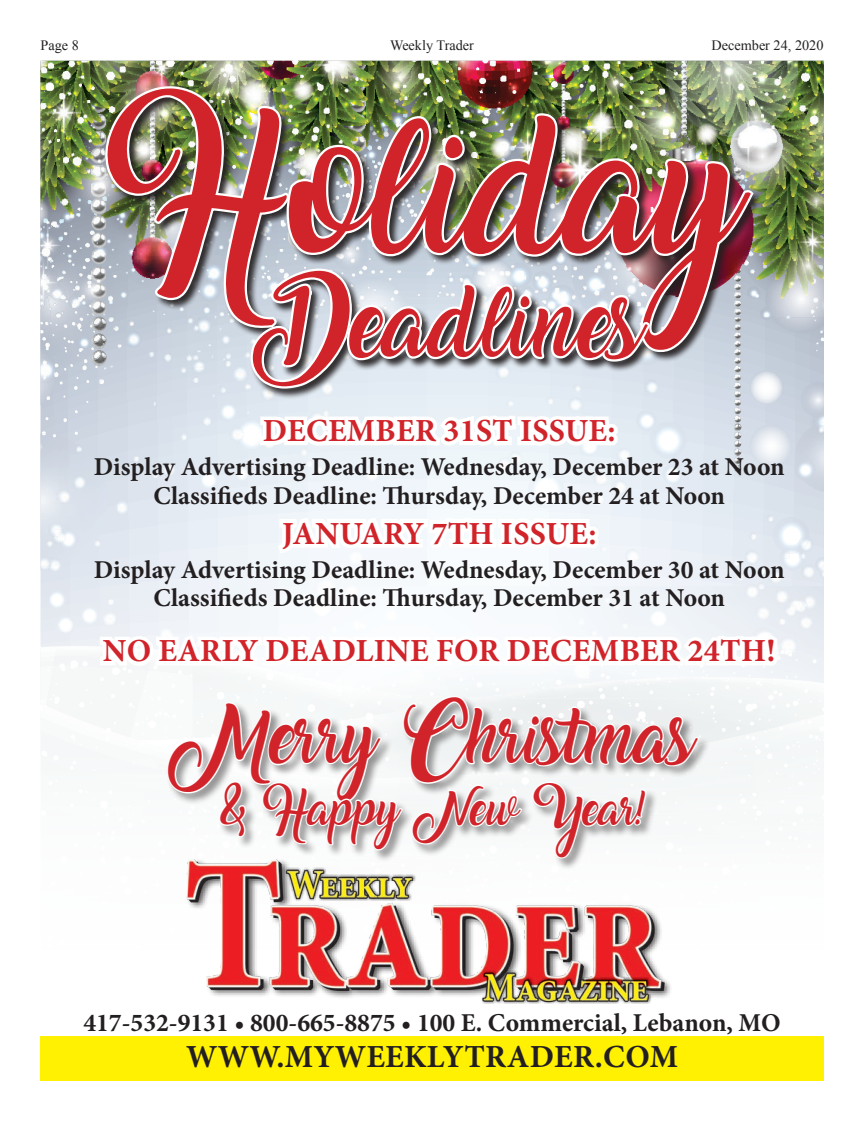
<style>
.page{position:relative;width:864px;height:1121px;background:#fff}
.page>*{position:absolute;margin:0;border:0;box-sizing:border-box;transform-origin:0 0}
.t1{font:122.25px "Amarillo";color:#d1232a}
.t2{font:63.45px "Amarillo";color:#d1232a}
.t3{font:48.9px "Amarillo";color:#d1232a}
.t4{font:700 32.1px "Minion Pro";letter-spacing:.01em;color:#d1232a}
.t5{font:700 32.1px "Minion Pro";letter-spacing:.01em;color:#231f20}
.t6{font:30.9px "Amarillo";color:#d1232a}
.t7{font:700 25.8px/28.3px "Minion Pro";color:#231f20;text-align:center}
.t8{font:14.25px "Times New Roman";color:#231f20}
</style>
<div class="page">
<div style="left:40px;top:1036px;width:784px;height:44px;background:#fff101"></div>
<img style="left:40px;top:61px;width:784px;height:451px">
<svg style="left:99px;top:379px;width:5px;height:5px"></svg>
<svg style="left:153px;top:401px;width:3px;height:5px"></svg>
<svg style="left:293px;top:61px;width:5px;height:4px"></svg>
<svg style="left:483px;top:61px;width:13px;height:6px"></svg>
<svg style="left:514px;top:62px;width:7px;height:10px"></svg>
<img style="left:40px;top:377px;width:16px;height:28px">
<img style="left:43px;top:308px;width:60px;height:60px">
<svg style="left:91px;top:316px;width:14px;height:53px"></svg>
<img style="left:40px;top:433px;width:67px;height:79px">
<img style="left:40px;top:308px;width:11px;height:9px">
<svg style="left:40px;top:352px;width:11px;height:7px"></svg>
<img style="left:795px;top:426px;width:29px;height:66px">
<img style="left:750px;top:425px;width:41px;height:42px;border-radius:21px">
<img style="left:55px;top:489px;width:17px;height:15px">
<img style="left:528px;top:471px;width:36px;height:37px;border-radius:18px">
<svg style="left:151px;top:471px;width:8px;height:7px"></svg>
<svg style="left:813px;top:417px;width:11px;height:17px"></svg>
<img style="left:794px;top:465px;width:2px;height:15px">
<img style="left:796px;top:459px;width:19px;height:21px">
<img style="left:71px;top:474px;width:16px;height:15px">
<svg style="left:132px;top:454px;width:7px;height:8px"></svg>
<svg style="left:75px;top:445px;width:7px;height:7px"></svg>
<svg style="left:40px;top:431px;width:6px;height:21px"></svg>
<img style="left:196px;top:478px;width:23px;height:11px">
<img style="left:160px;top:461px;width:16px;height:15px">
<img style="left:233px;top:478px;width:17px;height:2px">
<img style="left:363px;top:478px;width:17px;height:3px">
<img style="left:114px;top:500px;width:15px;height:12px">
<img style="left:612px;top:479px;width:15px;height:15px;border-radius:7px">
<img style="left:593px;top:471px;width:15px;height:15px;border-radius:7px">
<img style="left:590px;top:492px;width:15px;height:14px">
<svg style="left:580px;top:494px;width:9px;height:7px"></svg>
<img style="left:662px;top:464px;width:21px;height:20px;border-radius:10px">
<img style="left:40px;top:61px;width:73px;height:247px">
<img style="left:40px;top:317px;width:55px;height:35px">
<img style="left:756px;top:317px;width:68px;height:100px">
<img style="left:206px;top:964px;width:465px;height:40px">
<div style="left:105px;top:86px;width:659px;height:313px;background:#231f20;opacity:.92"></div>
<img style="left:103px;top:83px;width:77px;height:248px">
<img style="left:180px;top:80px;width:576px;height:398px">
<svg style="left:40px;top:512px;width:784px;height:452px"></svg>
<p class="t8" style="left:40px;top:36px;width:40px">Page 8</p>
<p class="t8" style="left:390px;top:36px;width:85px">Weekly Trader</p>
<p class="t8" style="left:712px;top:36px;width:113px">December 24, 2020</p>
<p class="t1" style="left:101px;top:140px;width:640px">Holiday</p>
<p class="t2" style="left:262px;top:298px;width:382px">Deadlines</p>
<p class="t4" style="left:263px;top:408px;width:354px">DECEMBER 31ST ISSUE:</p>
<p class="t7" style="left:94px;top:452px;width:692px">Display Advertising Deadline: Wednesday, December 23 at Noon<br>Classifieds Deadline: Thursday, December 24 at Noon</p>
<p class="t4" style="left:282px;top:511px;width:316px">JANUARY 7TH ISSUE:</p>
<p class="t7" style="left:94px;top:555px;width:692px">Display Advertising Deadline: Wednesday, December 30 at Noon<br>Classifieds Deadline: Thursday, December 31 at Noon</p>
<p class="t4" style="left:103px;top:628px;width:674px">NO EARLY DEADLINE FOR DECEMBER 24TH!</p>
<p class="t3" style="left:171px;top:717px;width:525px">Merry Christmas</p>
<p class="t6" style="left:220px;top:796px;width:426px">&amp; Happy New Year!</p>
<p class="t7" style="left:83px;top:1007px;width:699px">417-532-9131 • 800-665-8875 • 100 E. Commercial, Lebanon, MO</p>
<p class="t5" style="left:186px;top:1033px;width:494px">WWW.MYWEEKLYTRADER.COM</p>
</div>
